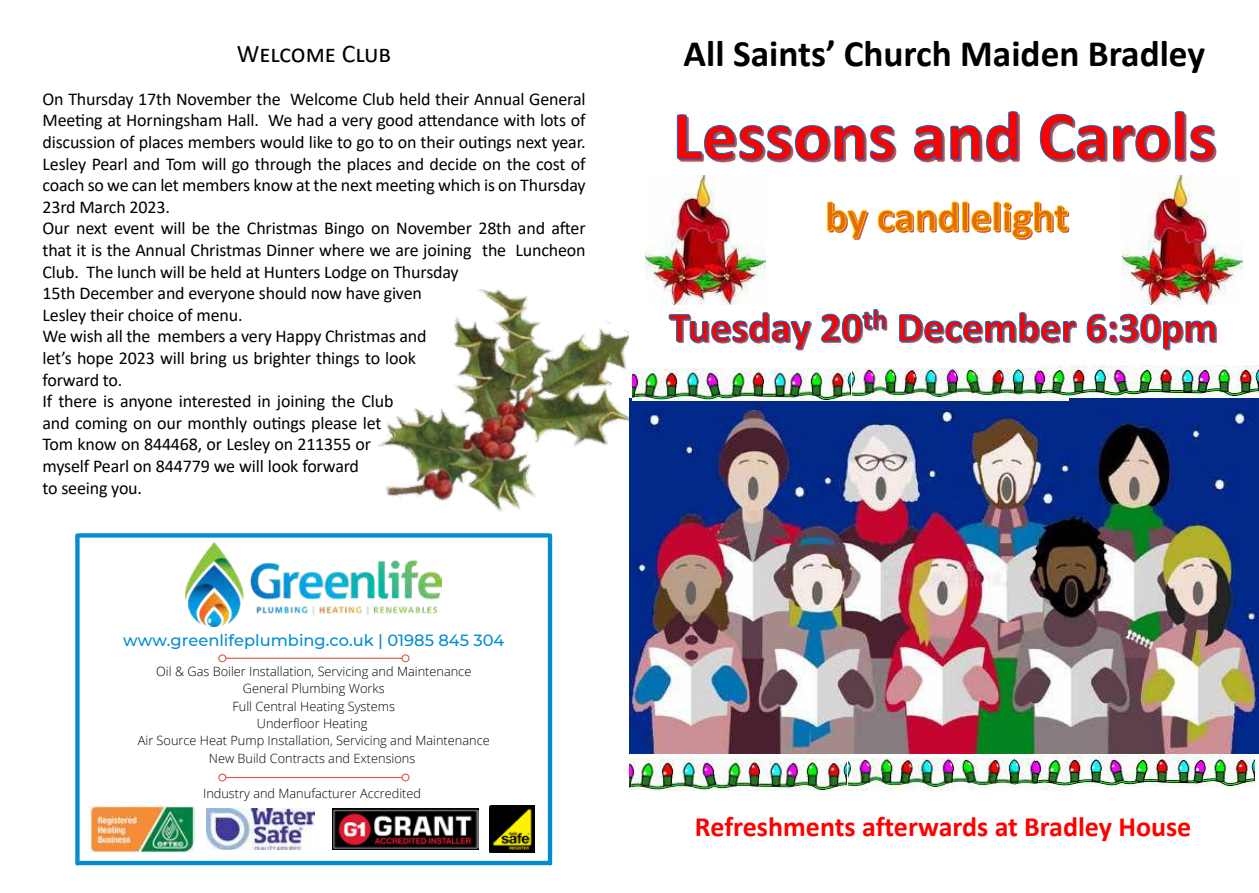
<style>
.page{position:relative;width:1259px;height:893px;background:#fff}
.page>*{position:absolute;margin:0;border:0;box-sizing:border-box;transform-origin:0 0}
.t1{font:700 37.35px "Calibri";color:#000}
.t2{font:700 28.05px "Calibri";color:#f00}
.t3{font:25.5px "Calibri";color:#000}
.t4{font:18px/21.6px "Calibri";letter-spacing:-.01em;color:#000}
.t5{font:500 16.2px "Montserrat";color:#038dd1}
.t6{font:300 12.75px/17.4px "Open Sans";color:#000;text-align:center}
</style>
<div class="page">
<img style="left:186px;top:543px;width:256px;height:84px">
<div style="left:80px;top:533px;width:468px;height:5px;background:#038dd1"></div>
<div style="left:75px;top:535px;width:5px;height:328px;background:#038dd1"></div>
<hr style="left:80px;top:861px;width:468px;height:4px;background:#038dd1">
<hr style="left:548px;top:535px;width:4px;height:328px;background:#038dd1">
<img style="left:89px;top:805px;width:106px;height:48px">
<img style="left:206px;top:808px;width:108px;height:42px">
<img style="left:490px;top:805px;width:44px;height:48px">
<img style="left:332px;top:808px;width:146px;height:42px">
<svg style="left:218px;top:654px;width:191px;height:8px"></svg>
<svg style="left:218px;top:773px;width:191px;height:8px"></svg>
<img style="left:355px;top:289px;width:274px;height:298px">
<svg style="left:668px;top:309px;width:219px;height:41px"></svg>
<svg style="left:899px;top:312px;width:317px;height:38px"></svg>
<svg style="left:827px;top:201px;width:242px;height:39px"></svg>
<img style="left:629px;top:399px;width:630px;height:355px">
<img style="left:852px;top:369px;width:216px;height:31px">
<img style="left:632px;top:369px;width:220px;height:31px">
<img style="left:1040px;top:365px;width:219px;height:32px">
<img style="left:847px;top:759px;width:215px;height:31px">
<img style="left:629px;top:759px;width:218px;height:31px">
<img style="left:1036px;top:755px;width:219px;height:32px">
<svg style="left:677px;top:111px;width:539px;height:51px"></svg>
<img style="left:646px;top:175px;width:120px;height:130px">
<img style="left:1123px;top:175px;width:119px;height:130px">
<h3 class="t3" style="left:237px;top:35px;width:156px">Welcome Club</h3>
<p class="t4" style="left:43px;top:90px;width:544px">On Thursday 17th November the Welcome Club held their Annual General Meeting at Horningsham Hall. We had a very good attendance with lots of discussion of places members would like to go to on their outings next year.<br>Lesley Pearl and Tom will go through the places and decide on the cost of coach so we can let members know at the next meeting which is on Thursday 23rd March 2023.<br>Our next event will be the Christmas Bingo on November 28th and after that it is the Annual Christmas Dinner where we are joining the Luncheon Club. The lunch will be held at Hunters Lodge on Thursday<br>15th December and everyone should now have given<br>Lesley their choice of menu.<br>We wish all the members a very Happy Christmas and<br>let’s hope 2023 will bring us brighter things to look<br>forward to.<br>If there is anyone interested in joining the Club<br>and coming on our monthly outings please let<br>Tom know on 844468, or Lesley on 211355 or<br>myself Pearl on 844779 we will look forward<br>to seeing you.</p>
<p class="t5" style="left:123px;top:629px;width:383px">www.greenlifeplumbing.co.uk | 01985 845 304</p>
<p class="t6" style="left:138px;top:664px;width:353px">Oil &amp; Gas Boiler Installation, Servicing and Maintenance General Plumbing Works<br>Full Central Heating Systems<br>Underfloor Heating<br>Air Source Heat Pump Installation, Servicing and Maintenance New Build Contracts and Extensions</p>
<p class="t6" style="left:203px;top:785px;width:219px">Industry and Manufacturer Accredited</p>
<h1 class="t1" style="left:683px;top:40px;width:523px">All Saints’ Church Maiden Bradley</h1>
<h2 class="t2" style="left:695px;top:817px;width:498px">Refreshments afterwards at Bradley House</h2>
</div>
